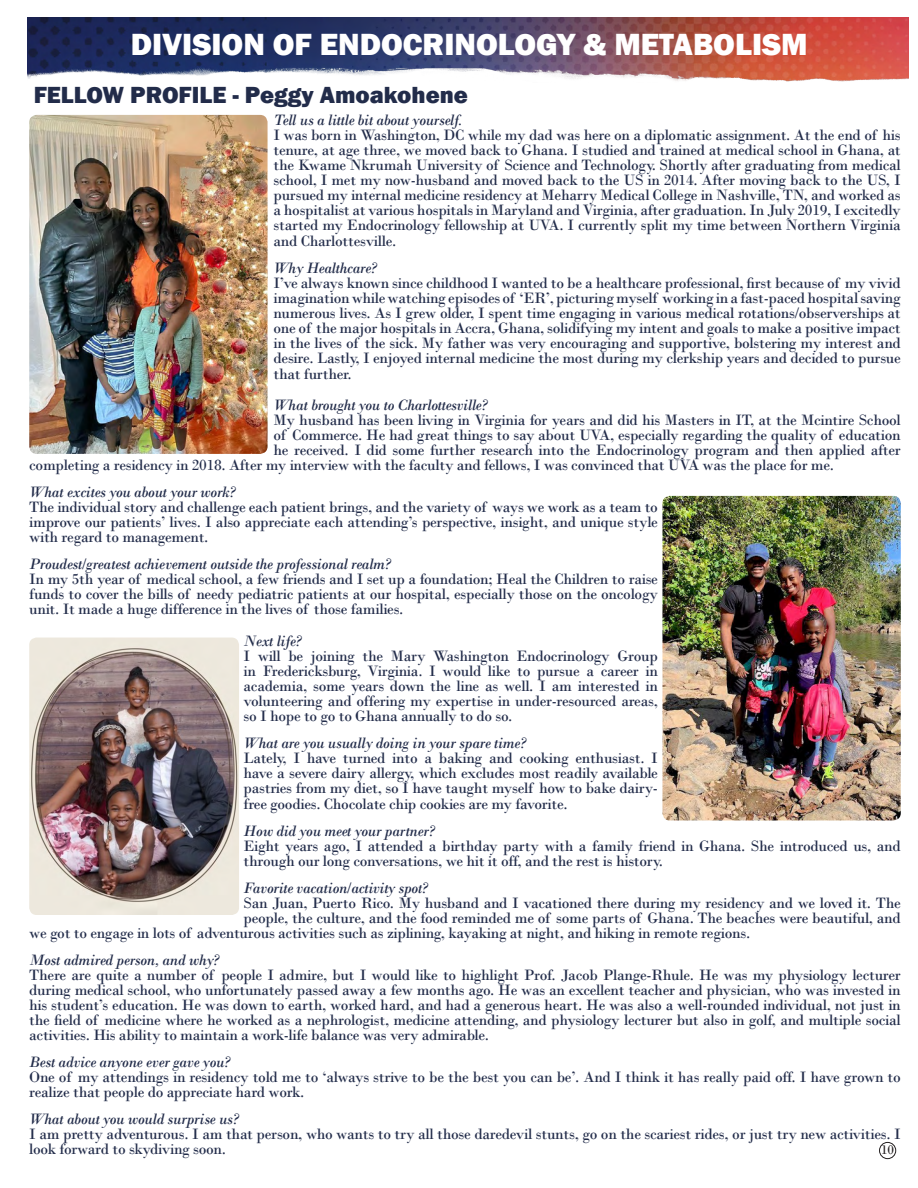
<style>
.page{position:relative;width:918px;height:1188px;background:#fff}
.page>*{position:absolute;margin:0;border:0;box-sizing:border-box;transform-origin:0 0}
.t1{font:800 31.5px "Franklin Gothic";color:#fff}
.t2{font:800 24px "Franklin Gothic";color:#222c4a}
.t3{font:15.75px/15px "Bodoni";letter-spacing:-.02em;color:#222c4a;text-align:justify}
.t4{font:italic 15.75px "Bodoni";letter-spacing:-.02em;color:#222c4a}
.t5{font:13.5px "Bodoni";color:#231f20}
</style>
<div class="page">
<img style="left:27px;top:17px;width:882px;height:65px">
<img style="left:29px;top:638px;width:210px;height:277px">
<img style="left:29px;top:115px;width:239px;height:339px">
<img style="left:662px;top:496px;width:239px;height:324px">
<div style="left:879px;top:1142px;width:17px;height:17px;border:1px solid #231f20;border-radius:50%"></div>
<h1 class="t1" style="left:131px;top:24px;width:679px">DIVISION OF ENDOCRINOLOGY &amp; METABOLISM</h1>
<h1 class="t1" style="left:379px;top:29px;width:183px">DIVISION OF</h1>
<h2 class="t2" style="left:34px;top:80px;width:436px">FELLOW PROFILE - Peggy Amoakohene</h2>
<p class="t4" style="left:274px;top:111px;width:191px">Tell us a little bit about yourself.</p>
<p class="t3" style="left:274px;top:128px;width:629px">I was born in Washington, DC while my dad was here on a diplomatic assignment. At the end of his tenure, at age three, we moved back to Ghana. I studied and trained at medical school in Ghana, at the Kwame Nkrumah University of Science and Technology. Shortly after graduating from medical school, I met my now-husband and moved back to the US in 2014. After moving back to the US, I pursued my internal medicine residency at Meharry Medical College in Nashville, TN, and worked as a hospitalist at various hospitals in Maryland and Virginia, after graduation. In July 2019, I excitedly started my Endocrinology fellowship at UVA. I currently split my time between Northern Virginia and Charlottesville.</p>
<p class="t4" style="left:274px;top:259px;width:105px">Why Healthcare?</p>
<p class="t3" style="left:274px;top:275px;width:629px">I’ve always known since childhood I wanted to be a healthcare professional, first because of my vivid imagination while watching episodes of ‘ER’, picturing myself working in a fast-paced hospital saving numerous lives. As I grew older, I spent time engaging in various medical rotations/observerships at one of the major hospitals in Accra, Ghana, solidifying my intent and goals to make a positive impact in the lives of the sick. My father was very encouraging and supportive, bolstering my interest and desire. Lastly, I enjoyed internal medicine the most during my clerkship years and decided to pursue that further.</p>
<p class="t4" style="left:274px;top:395px;width:215px">What brought you to Charlottesville?</p>
<p class="t3" style="left:274px;top:412px;width:629px">My husband has been living in Virginia for years and did his Masters in IT, at the Mcintire School</p>
<p class="t3" style="left:274px;top:427px;width:629px">of Commerce. He had great things to say about UVA, especially regarding the quality of education</p>
<p class="t3" style="left:274px;top:442px;width:629px">he received. I did some further research into the Endocrinology program and then applied after</p>
<p class="t3" style="left:29px;top:458px;width:806px">completing a residency in 2018. After my interview with the faculty and fellows, I was convinced that UVA was the place for me.</p>
<p class="t4" style="left:29px;top:483px;width:208px">What excites you about your work?</p>
<p class="t3" style="left:29px;top:500px;width:630px">The individual story and challenge each patient brings, and the variety of ways we work as a team to improve our patients’ lives. I also appreciate each attending’s perspective, insight, and unique style with regard to management.</p>
<p class="t4" style="left:29px;top:555px;width:363px">Proudest/greatest achievement outside the professional realm?</p>
<p class="t3" style="left:29px;top:572px;width:630px">In my 5th year of medical school, a few friends and I set up a foundation; Heal the Children to raise funds to cover the bills of needy pediatric patients at our hospital, especially those on the oncology unit. It made a huge difference in the lives of those families.</p>
<p class="t4" style="left:244px;top:631px;width:59px">Next life?</p>
<p class="t3" style="left:244px;top:648px;width:416px">I will be joining the Mary Washington Endocrinology Group in Fredericksburg, Virginia. I would like to pursue a career in academia, some years down the line as well. I am interested in volunteering and offering my expertise in under-resourced areas, so I hope to go to Ghana annually to do so.</p>
<p class="t4" style="left:244px;top:733px;width:284px">What are you usually doing in your spare time?</p>
<p class="t3" style="left:244px;top:750px;width:416px">Lately, I have turned into a baking and cooking enthusiast. I have a severe dairy allergy, which excludes most readily available pastries from my diet, so I have taught myself how to bake dairy-</p>
<p class="t3" style="left:244px;top:797px;width:326px">free goodies. Chocolate chip cookies are my favorite.</p>
<p class="t4" style="left:244px;top:822px;width:193px">How did you meet your partner?</p>
<p class="t3" style="left:244px;top:839px;width:659px">Eight years ago, I attended a birthday party with a family friend in Ghana. She introduced us, and through our long conversations, we hit it off, and the rest is history.</p>
<p class="t4" style="left:244px;top:879px;width:186px">Favorite vacation/activity spot?</p>
<p class="t3" style="left:244px;top:896px;width:659px">San Juan, Puerto Rico. My husband and I vacationed there during my residency and we loved it. The</p>
<p class="t3" style="left:244px;top:911px;width:659px">people, the culture, and the food reminded me of some parts of Ghana. The beaches were beautiful, and</p>
<p class="t3" style="left:29px;top:926px;width:723px">we got to engage in lots of adventurous activities such as ziplining, kayaking at night, and hiking in remote regions.</p>
<p class="t4" style="left:29px;top:951px;width:191px">Most admired person, and why?</p>
<p class="t3" style="left:29px;top:968px;width:873px">There are quite a number of people I admire, but I would like to highlight Prof. Jacob Plange-Rhule. He was my physiology lecturer during medical school, who unfortunately passed away a few months ago. He was an excellent teacher and physician, who was invested in his student’s education. He was down to earth, worked hard, and had a generous heart. He was also a well-rounded individual, not just in the field of medicine where he worked as a nephrologist, medicine attending, and physiology lecturer but also in golf, and multiple social activities. His ability to maintain a work-life balance was very admirable.</p>
<p class="t4" style="left:29px;top:1053px;width:202px">Best advice anyone ever gave you?</p>
<p class="t3" style="left:29px;top:1070px;width:873px">One of my attendings in residency told me to ‘always strive to be the best you can be’. And I think it has really paid off. I have grown to realize that people do appreciate hard work.</p>
<p class="t4" style="left:29px;top:1110px;width:211px">What about you would surprise us?</p>
<p class="t3" style="left:29px;top:1127px;width:873px">I am pretty adventurous. I am that person, who wants to try all those daredevil stunts, go on the scariest rides, or just try new activities. I look forward to skydiving soon.</p>
<p class="t5" style="left:881px;top:1142px;width:15px">10</p>
</div>
